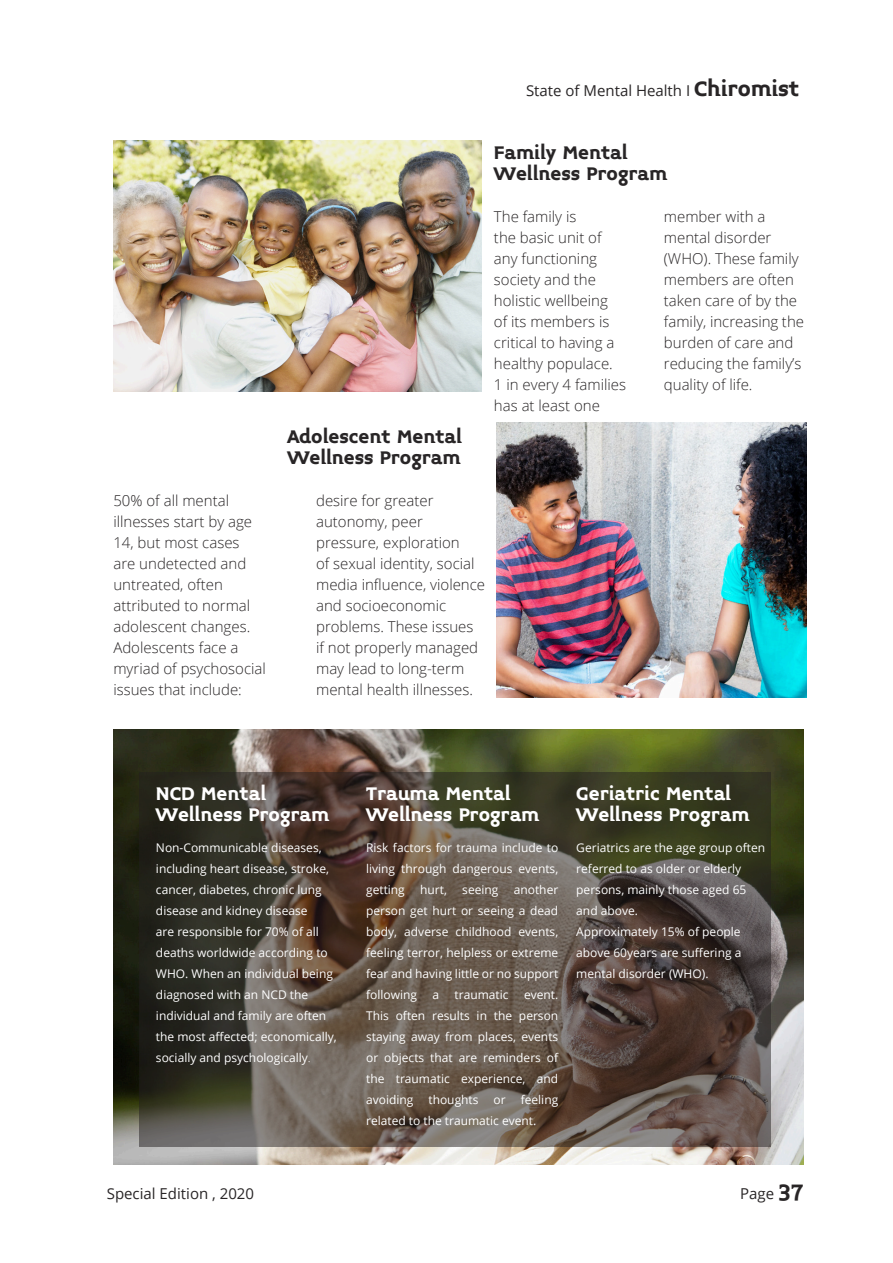
<style>
.page{position:relative;width:893px;height:1263px;background:#fff}
.page>*{position:absolute;margin:0;border:0;box-sizing:border-box;transform-origin:0 0}
.Bold_para_01{font:700 21px/21px "Midiet Serif";color:#fff}
.Bold_para_01-2{font:700 21px/21px "Midiet Serif";color:#282526}
._02_Col{font:300 15px/21px "Open Sans";color:#282526}
.t1{font:15px "Open Sans";color:#282526}
.Body_03{font:12px/21px "Open Sans";color:#fff;text-align:justify}
.s1{font-family:"Midiet Serif";font-weight:700;font-size:24px}
.s2{font-weight:300}
</style>
<div class="page">
<img style="left:113px;top:730px;width:691px;height:434px">
<svg style="left:139px;top:772px;width:632px;height:374px;background:#534a3f"></svg>
<img style="left:113px;top:141px;width:368px;height:250px">
<img style="left:497px;top:423px;width:310px;height:274px">
<p class="t1" style="left:526px;top:80px;width:275px">State of Mental Health I <span class="s1">Chiromist</span></p>
<p class="Bold_para_01-2" style="left:494px;top:142px;width:175px">Family Mental<br>Wellness Program</p>
<p class="Bold_para_01-2" style="left:287px;top:426px;width:176px">Adolescent Mental<br>Wellness Program</p>
<p class="_02_Col" style="left:494px;top:206px;width:122px">The family is<br>the basic unit of any functioning society and the holistic wellbeing of its members is critical to having a healthy populace.</p>
<p class="_02_Col" style="left:494px;top:374px;width:134px">1 in every 4 families has at least one</p>
<p class="_02_Col" style="left:113px;top:489px;width:154px">50% of all mental illnesses start by age<br>14, but most cases<br>are undetected and untreated, often attributed to normal adolescent changes.<br>Adolescents face a myriad of psychosocial issues that include:</p>
<p class="_02_Col" style="left:316px;top:489px;width:171px">desire for greater autonomy, peer pressure, exploration<br>of sexual identity, social media influence, violence and socioeconomic problems. These issues<br>if not properly managed may lead to long-term mental health illnesses.</p>
<p class="_02_Col" style="left:664px;top:206px;width:142px">member with a mental disorder (WHO). These family members are often taken care of by the family, increasing the burden of care and reducing the family’s quality of life.</p>
<p class="Bold_para_01" style="left:156px;top:783px;width:175px">NCD Mental<br>Wellness Program</p>
<p class="Body_03" style="left:156px;top:837px;width:182px;text-align:left">Non-Communicable diseases, including heart disease, stroke, cancer, diabetes, chronic lung disease and kidney disease<br>are responsible for 70% of all deaths worldwide according to<br>WHO. When an individual being diagnosed with an NCD the individual and family are often the most affected; economically, socially and psychologically<span class="s2">.</span></p>
<p class="Bold_para_01" style="left:366px;top:783px;width:175px">Trauma Mental<br>Wellness Program</p>
<p class="Body_03" style="left:366px;top:837px;width:194px">Risk factors for trauma include to living through dangerous events, getting</p>
<p class="Body_03" style="left:366px;top:879px;width:194px;text-indent:148px">another person get hurt or seeing a dead body, adverse childhood events, feeling terror, helpless or extreme fear and having little or no support following</p>
<p class="Body_03" style="left:420px;top:879px;width:28px">hurt,</p>
<p class="Body_03" style="left:462px;top:879px;width:38px">seeing</p>
<p class="Body_03" style="left:432px;top:984px;width:8px">a</p>
<p class="Body_03" style="left:455px;top:984px;width:55px">traumatic</p>
<p class="Body_03" style="left:366px;top:984px;width:194px;text-indent:158px">event.<br>This often results in the person staying away from places, events or objects that are reminders of the traumatic experience, and avoiding</p>
<p class="Body_03" style="left:366px;top:1089px;width:194px;text-indent:155px">feeling related to the traumatic event.</p>
<p class="Body_03" style="left:428px;top:1089px;width:52px">thoughts</p>
<p class="Body_03" style="left:494px;top:1089px;width:14px">or</p>
<p class="Bold_para_01" style="left:576px;top:783px;width:175px">Geriatric Mental<br>Wellness Program</p>
<p class="Body_03" style="left:576px;top:837px;width:190px;text-align:left">Geriatrics are the age group often referred to as older or elderly persons, mainly those aged 65 and above.</p>
<p class="Body_03" style="left:576px;top:921px;width:167px">Approximately 15% of people above 60years are suffering a mental disorder (WHO).</p>
<p class="t1" style="left:107px;top:1183px;width:149px">Special Edition , 2020</p>
<p class="t1" style="left:740px;top:1183px;width:65px">Page <span class="s1">37</span></p>
</div>
